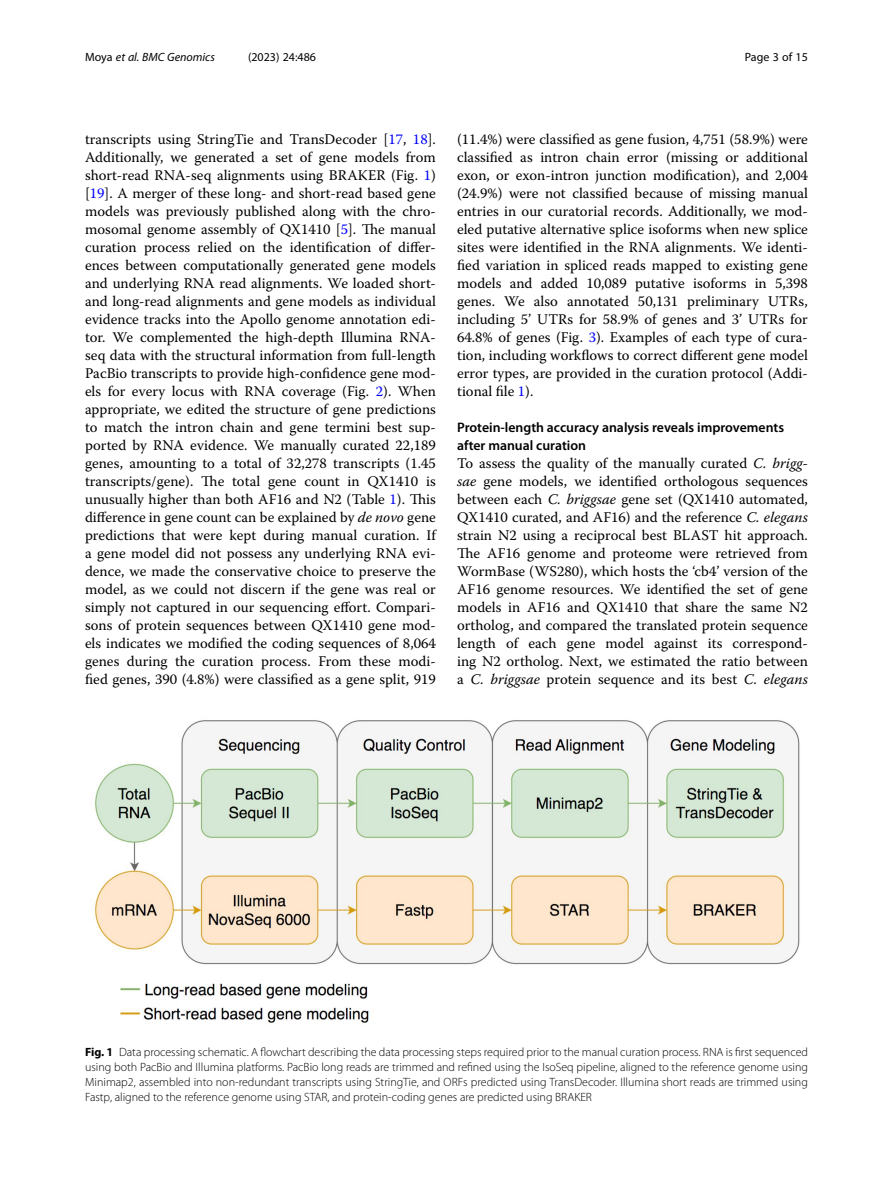
<style>
.page{position:relative;width:893px;height:1191px;background:#fff}
.page>*{position:absolute;margin:0;border:0;box-sizing:border-box;transform-origin:0 0}
.Body_Text{font:14.7px/18px "Warnock Pro";color:#000;text-align:justify}
.Head_2{font:600 13.8px/18px "Myriad Pro";color:#000}
.Figure_Caption{font:300 12px/15px "Myriad Pro";color:#000;text-align:justify}
.t1{font:12px "Myriad Pro";color:#000}
.t2{font:italic 12px "Myriad Pro";color:#000}
.s1{font-style:normal}
.s2{color:#00f}
.s3{font-style:italic}
.s4{font-weight:700}
</style>
<div class="page">
<img style="left:94px;top:720px;width:706px;height:303px">
<p class="t2" style="left:85px;top:50px;width:131px"><span class="s1">Moya</span> et al. BMC Genomics</p>
<p class="t1" style="left:248px;top:50px;width:70px">(2023) 24:486</p>
<p class="t1" style="left:745px;top:50px;width:65px">Page 3 of 15</p>
<p class="Body_Text" style="left:85px;top:130px;width:352px">transcripts using StringTie and TransDecoder [<span class="s2">17</span>, <span class="s2">18</span>].<br>Additionally, we generated a set of gene models from short-read RNA-seq alignments using BRAKER (Fig. <span class="s2">1</span>) [<span class="s2">19</span>]. A merger of these long- and short-read based gene models was previously published along with the chro&shy;mosomal genome assembly of QX1410 [<span class="s2">5</span>]. The manual curation process relied on the identification of differ&shy;ences between computationally generated gene models and underlying RNA read alignments. We loaded short&shy;and long-read alignments and gene models as individual evidence tracks into the Apollo genome annotation edi&shy;tor. We complemented the high-depth Illumina RNA&shy;seq data with the structural information from full-length PacBio transcripts to provide high-confidence gene mod&shy;els for every locus with RNA coverage (Fig. <span class="s2">2</span>). When appropriate, we edited the structure of gene predictions to match the intron chain and gene termini best sup&shy;ported by RNA evidence. We manually curated 22,189 genes, amounting to a total of 32,278 transcripts (1.45 transcripts/gene). The total gene count in QX1410 is unusually higher than both AF16 and N2 (Table <span class="s2">1</span>). This difference in gene count can be explained by <span class="s3">de novo</span> gene predictions that were kept during manual curation. If a gene model did not possess any underlying RNA evi&shy;dence, we made the conservative choice to preserve the model, as we could not discern if the gene was real or simply not captured in our sequencing effort. Compari&shy;sons of protein sequences between QX1410 gene mod&shy;els indicates we modified the coding sequences of 8,064 genes during the curation process. From these modi&shy;fied genes, 390 (4.8%) were classified as a gene split, 919</p>
<p class="Body_Text" style="left:457px;top:130px;width:352px">(11.4%) were classified as gene fusion, 4,751 (58.9%) were classified as intron chain error (missing or additional exon, or exon-intron junction modification), and 2,004 (24.9%) were not classified because of missing manual entries in our curatorial records. Additionally, we mod&shy;eled putative alternative splice isoforms when new splice sites were identified in the RNA alignments. We identi&shy;fied variation in spliced reads mapped to existing gene models and added 10,089 putative isoforms in 5,398 genes. We also annotated 50,131 preliminary UTRs, including 5’ UTRs for 58.9% of genes and 3’ UTRs for 64.8% of genes (Fig. <span class="s2">3</span>). Examples of each type of cura&shy;tion, including workflows to correct different gene model error types, are provided in the curation protocol (Addi&shy;tional file <span class="s2">1</span>).</p>
<p class="Head_2" style="left:457px;top:418px;width:328px">Protein-length accuracy analysis reveals improvements after manual curation</p>
<p class="Body_Text" style="left:457px;top:454px;width:352px">To assess the quality of the manually curated <span class="s3">C. brigg&shy;sae</span> gene models, we identified orthologous sequences between each <span class="s3">C. briggsae</span> gene set (QX1410 automated, QX1410 curated, and AF16) and the reference <span class="s3">C. elegans </span>strain N2 using a reciprocal best BLAST hit approach.<br>The AF16 genome and proteome were retrieved from WormBase (WS280), which hosts the ‘cb4’ version of the AF16 genome resources. We identified the set of gene models in AF16 and QX1410 that share the same N2 ortholog, and compared the translated protein sequence length of each gene model against its correspond&shy;ing N2 ortholog. Next, we estimated the ratio between a <span class="s3">C. briggsae</span> protein sequence and its best <span class="s3">C. elegans</span></p>
<p class="Figure_Caption" style="left:85px;top:1044px;width:724px"><span class="s4">Fig. 1</span> Data processing schematic. A flowchart describing the data processing steps required prior to the manual curation process. RNA is first sequenced using both PacBio and Illumina platforms. PacBio long reads are trimmed and refined using the IsoSeq pipeline, aligned to the reference genome using Minimap2, assembled into non-redundant transcripts using StringTie, and ORFs predicted using TransDecoder. Illumina short reads are trimmed using Fastp, aligned to the reference genome using STAR, and protein-coding genes are predicted using BRAKER</p>
</div>
